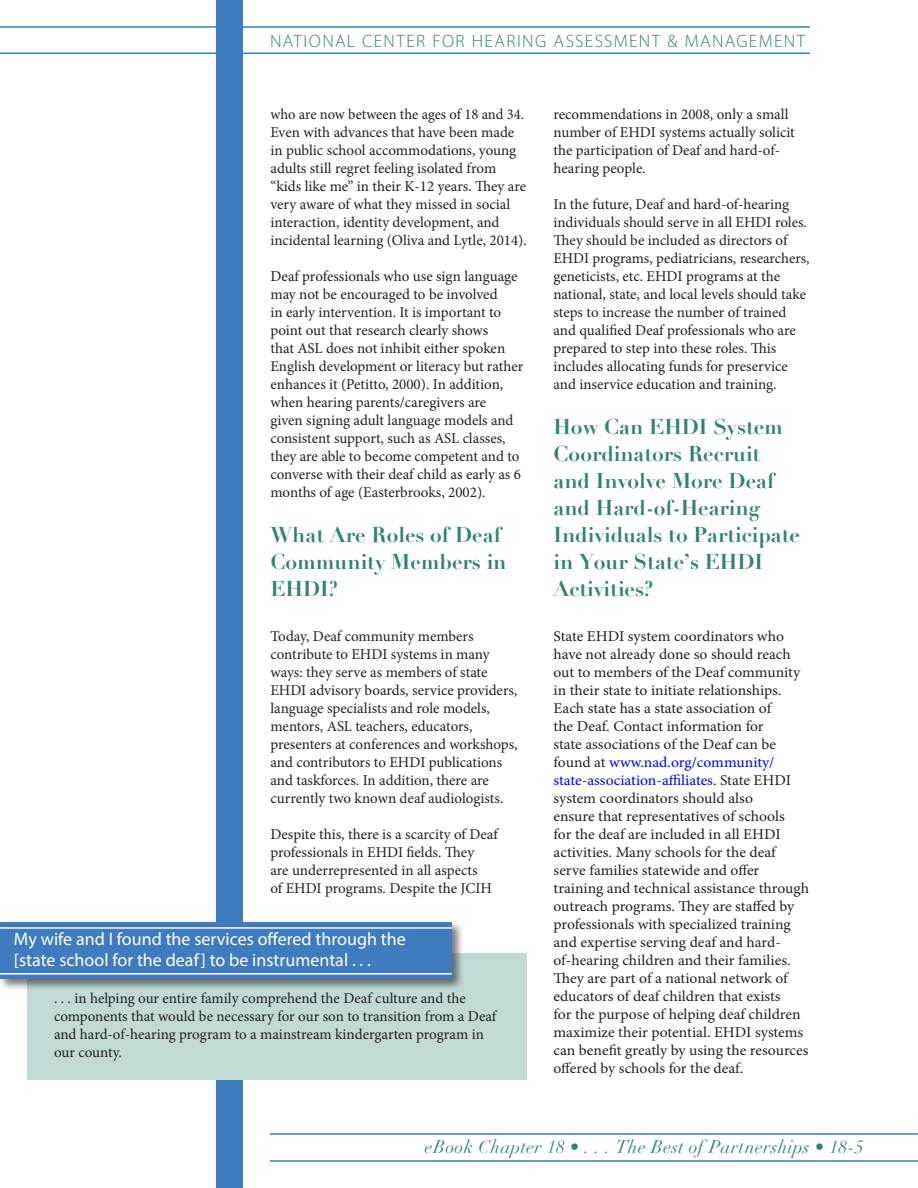
<style>
.page{position:relative;width:918px;height:1188px;background:#fff}
.page>*{position:absolute;margin:0;border:0;box-sizing:border-box;transform-origin:0 0}
.Paragraph_Heading{font:700 21px/27px "Didot";color:#318273}
.Body_text{font:18px/21px "Myriad Pro";color:#fff}
.t1{font:300 18px "Myriad Pro";letter-spacing:.075em;color:#318273}
.t2{font:italic 18px "Didot";letter-spacing:.02em;color:#318273}
.Body_text-2{font:15px/18px "Minion Pro";letter-spacing:-.005em;color:#231f20}
.Body_text-3{font:15px/18px "Minion Pro";letter-spacing:-.005em;color:#231f20;scale:1.04 1}
.s1{color:#00f}
</style>
<div class="page">
<hr style="left:0;top:26px;width:810px;height:2px;background:#3e7cbf">
<hr style="left:0;top:52px;width:810px;height:2px;background:#3e7cbf">
<hr style="left:270px;top:1133px;width:648px;height:2px;background:#3e7cbf">
<hr style="left:270px;top:1160px;width:648px;height:2px;background:#3e7cbf">
<div style="left:216px;top:0;width:27px;height:1188px;background:#3e7cbf"></div>
<div style="left:27px;top:953px;width:500px;height:127px;background:#c1dad5"></div>
<div style="left:0;top:921px;width:464px;height:70px;background:#231f20;opacity:.6"></div>
<div style="left:0;top:922px;width:452px;height:57px;background:#3e7cbf"></div>
<hr style="left:0;top:927px;width:452px;height:2px;background:#fff">
<hr style="left:0;top:973px;width:452px;height:2px;background:#fff">
<p class="t1" style="left:270px;top:31px;width:537px">NATIONAL CENTER FOR HEARING ASSESSMENT &amp; MANAGEMENT</p>
<p class="Body_text-2" style="left:270px;top:106px;width:258px">who are now between the ages of 18 and 34.<br>Even with advances that have been made in public school accommodations, young adults still regret feeling isolated from “kids like me” in their K-12 years. They are very aware of what they missed in social interaction, identity development, and incidental learning (Oliva and Lytle, 2014).</p>
<p class="Body_text-2" style="left:270px;top:268px;width:254px">Deaf professionals who use sign language may not be encouraged to be involved<br>in early intervention. It is important to point out that research clearly shows<br>that ASL does not inhibit either spoken English development or literacy but rather enhances it (Petitto, 2000). In addition, when hearing parents/caregivers are<br>given signing adult language models and consistent support, such as ASL classes, they are able to become competent and to converse with their deaf child as early as 6 months of age (Easterbrooks, 2002).</p>
<p class="Paragraph_Heading" style="left:270px;top:522px;width:238px">What Are Roles of Deaf<br>Community Members in<br>EHDI?</p>
<p class="Body_text-2" style="left:270px;top:627px;width:249px">Today, Deaf community members contribute to EHDI systems in many ways: they serve as members of state EHDI advisory boards, service providers, language specialists and role models, mentors, ASL teachers, educators, presenters at conferences and workshops, and contributors to EHDI publications and taskforces. In addition, there are currently two known deaf audiologists.</p>
<p class="Body_text-2" style="left:270px;top:825px;width:229px">Despite this, there is a scarcity of Deaf professionals in EHDI fields. They<br>are underrepresented in all aspects<br>of EHDI programs. Despite the JCIH</p>
<p class="Body_text" style="left:14px;top:928px;width:393px">My wife and I found the services offered through the [state school for the deaf] to be instrumental . . .</p>
<p class="Body_text-2" style="left:54px;top:989px;width:444px">. . . in helping our entire family comprehend the Deaf culture and the components that would be necessary for our son to transition from a Deaf and hard-of-hearing program to a mainstream kindergarten program in our county.</p>
<p class="Body_text-2" style="left:554px;top:106px;width:243px">recommendations in 2008, only a small number of EHDI systems actually solicit the participation of Deaf and hard-of&shy;hearing people.</p>
<p class="Body_text-2" style="left:554px;top:196px;width:258px">In the future, Deaf and hard-of-hearing individuals should serve in all EHDI roles.<br>They should be included as directors of EHDI programs, pediatricians, researchers, geneticists, etc. EHDI programs at the national, state, and local levels should take steps to increase the number of trained and qualified Deaf professionals who are prepared to step into these roles. This includes allocating funds for preservice and inservice education and training.</p>
<p class="Paragraph_Heading" style="left:554px;top:414px;width:248px">How Can EHDI System<br>Coordinators Recruit and Involve More Deaf and Hard-of-Hearing<br>Individuals to Participate in Your State’s EHDI<br>Activities?</p>
<p class="Body_text-3" style="left:553px;top:627px;width:247px">State EHDI system coordinators who have not already done so should reach out to members of the Deaf community in their state to initiate relationships.<br>Each state has a state association of<br>the Deaf. Contact information for<br>state associations of the Deaf can be found at <span class="s1">www.nad.org/community/ state-association-affiliates</span>. State EHDI system coordinators should also<br>ensure that representatives of schools<br>for the deaf are included in all EHDI activities. Many schools for the deaf serve families statewide and offer training and technical assistance through outreach programs. They are staffed by professionals with specialized training and expertise serving deaf and hard&shy;of-hearing children and their families.<br>They are part of a national network of educators of deaf children that exists<br>for the purpose of helping deaf children maximize their potential. EHDI systems can benefit greatly by using the resources offered by schools for the deaf.</p>
<p class="t2" style="left:425px;top:1136px;width:441px">eBook Chapter 18 • . . . The Best of Partnerships • 18-5</p>
</div>
